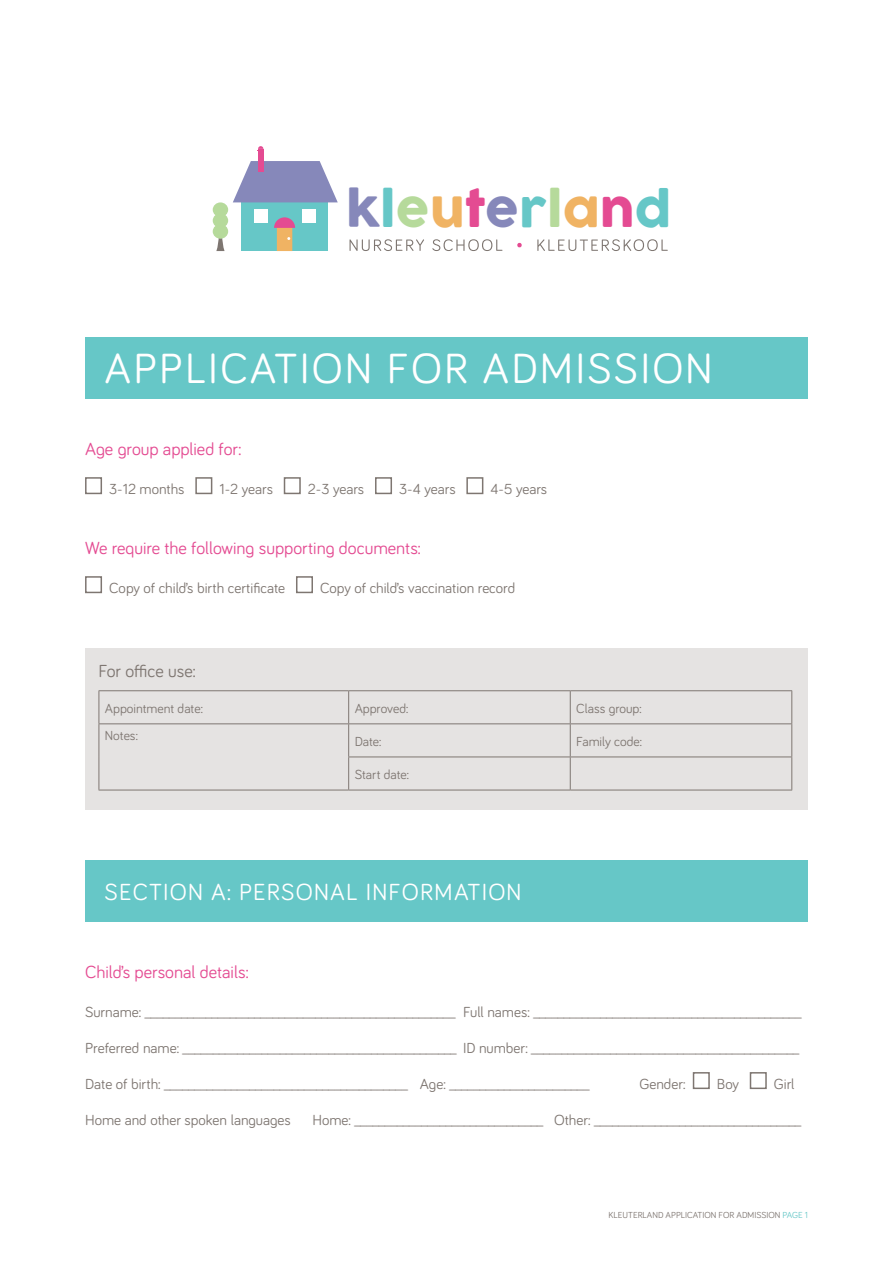
<style>
.page{position:relative;width:893px;height:1263px;background:#fff}
.page>*{position:absolute;margin:0;border:0;box-sizing:border-box;transform-origin:0 0}
.t1{font:47.7px "COCOGOOSE";letter-spacing:.01em;color:#66c7c7}
.t2{font:43.5px "Bariol";letter-spacing:.05em;color:#fff}
.t3{font:24px "Bariol";letter-spacing:.05em;color:#fff}
.t4{font:18px "Bariol";color:#e44b92}
.t5{font:18px "Bariol";color:#7e7671}
.t6{font:15px "Bariol";color:#7e7671}
.t7{font:13.5px "Bariol";color:#7e7671}
.t8{font:9px "Bariol";color:#7e7671}
.s1{color:#8688ba}
.s2{color:#b6da9b}
.s3{color:#f0b363}
.s4{color:#e44b92}
.s5{color:#66c7c7}
</style>
<div class="page">
<div style="left:85px;top:337px;width:723px;height:61px;background:#66c7c7"></div>
<div style="left:85px;top:477px;width:17px;height:17px;border:2px solid #7e7671"></div>
<div style="left:195px;top:477px;width:17px;height:17px;border:2px solid #7e7671"></div>
<div style="left:284px;top:477px;width:17px;height:17px;border:2px solid #7e7671"></div>
<div style="left:375px;top:477px;width:17px;height:17px;border:2px solid #7e7671"></div>
<div style="left:466px;top:477px;width:17px;height:17px;border:2px solid #7e7671"></div>
<div style="left:85px;top:576px;width:17px;height:17px;border:2px solid #7e7671"></div>
<div style="left:296px;top:576px;width:17px;height:17px;border:2px solid #7e7671"></div>
<div style="left:85px;top:648px;width:723px;height:162px;background:#e5e3e2"></div>
<hr style="left:99px;top:690px;width:250px;height:1px;background:#7e7671">
<hr style="left:99px;top:691px;width:1px;height:32px;background:#7e7671">
<hr style="left:349px;top:690px;width:221px;height:1px;background:#7e7671">
<hr style="left:348px;top:691px;width:1px;height:32px;background:#7e7671">
<hr style="left:570px;top:690px;width:222px;height:1px;background:#7e7671">
<hr style="left:570px;top:691px;width:1px;height:32px;background:#7e7671">
<hr style="left:791px;top:691px;width:1px;height:32px;background:#7e7671">
<hr style="left:99px;top:723px;width:250px;height:1px;background:#7e7671">
<hr style="left:99px;top:724px;width:1px;height:33px;background:#7e7671">
<hr style="left:349px;top:723px;width:221px;height:1px;background:#7e7671">
<hr style="left:348px;top:724px;width:1px;height:32px;background:#7e7671">
<hr style="left:570px;top:723px;width:222px;height:1px;background:#7e7671">
<hr style="left:570px;top:724px;width:1px;height:32px;background:#7e7671">
<hr style="left:791px;top:724px;width:1px;height:32px;background:#7e7671">
<hr style="left:99px;top:757px;width:1px;height:33px;background:#7e7671">
<hr style="left:348px;top:756px;width:222px;height:1px;background:#7e7671">
<hr style="left:348px;top:757px;width:1px;height:33px;background:#7e7671">
<hr style="left:570px;top:756px;width:222px;height:1px;background:#7e7671">
<hr style="left:570px;top:757px;width:1px;height:33px;background:#7e7671">
<hr style="left:791px;top:757px;width:1px;height:33px;background:#7e7671">
<hr style="left:99px;top:790px;width:250px;height:1px;background:#7e7671">
<hr style="left:349px;top:790px;width:221px;height:1px;background:#7e7671">
<hr style="left:570px;top:790px;width:222px;height:1px;background:#7e7671">
<div style="left:85px;top:860px;width:723px;height:61px;background:#66c7c7"></div>
<div style="left:693px;top:1072px;width:17px;height:17px;border:2px solid #7e7671"></div>
<div style="left:750px;top:1072px;width:17px;height:17px;border:2px solid #7e7671"></div>
<svg style="left:537px;top:239px;width:131px;height:12px"></svg>
<svg style="left:517px;top:243px;width:5px;height:4px"></svg>
<svg style="left:350px;top:239px;width:152px;height:12px"></svg>
<div style="left:241px;top:198px;width:87px;height:53px;background:#66c7c7"></div>
<svg style="left:274px;top:217px;width:21px;height:34px"></svg>
<div style="left:255px;top:209px;width:13px;height:14px;background:#fff"></div>
<div style="left:303px;top:209px;width:13px;height:14px;background:#fff"></div>
<svg style="left:233px;top:161px;width:105px;height:41px"></svg>
<div style="left:258px;top:149px;width:5px;height:23px;background:#e44b92"></div>
<svg style="left:257px;top:146px;width:7px;height:6px"></svg>
<svg style="left:216px;top:239px;width:9px;height:12px"></svg>
<div style="left:213px;top:213px;width:15px;height:15px;background:#b6da9b;border-radius:50%"></div>
<div style="left:213px;top:224px;width:15px;height:15px;background:#b6da9b;border-radius:50%"></div>
<div style="left:213px;top:202px;width:15px;height:15px;background:#b6da9b;border-radius:50%"></div>
<p class="t1" style="left:346px;top:174px;width:327px"><span class="s1">k</span>l<span class="s2">e</span><span class="s3">u</span><span class="s4">t</span><span class="s1">e</span>r<span class="s2">l</span><span class="s3">a</span><span class="s4">n</span>d</p>
<p class="t2" style="left:105px;top:338px;width:609px">APPLICATION FOR ADMISSION</p>
<p class="t4" style="left:85px;top:437px;width:158px">Age group applied for:</p>
<p class="t6" style="left:109px;top:479px;width:77px">3-12 months</p>
<p class="t6" style="left:219px;top:479px;width:55px">1-2 years</p>
<p class="t6" style="left:308px;top:479px;width:58px">2-3 years</p>
<p class="t6" style="left:399px;top:479px;width:58px">3-4 years</p>
<p class="t6" style="left:491px;top:479px;width:58px">4-5 years</p>
<p class="t4" style="left:85px;top:536px;width:337px">We require the following supporting documents:</p>
<p class="t6" style="left:109px;top:578px;width:178px">Copy of child’s birth certificate</p>
<p class="t6" style="left:320px;top:578px;width:197px">Copy of child’s vaccination record</p>
<p class="t5" style="left:99px;top:659px;width:99px">For office use:</p>
<p class="t7" style="left:105px;top:699px;width:99px">Appointment date:</p>
<p class="t7" style="left:355px;top:699px;width:55px">Approved:</p>
<p class="t7" style="left:576px;top:699px;width:67px">Class group:</p>
<p class="t7" style="left:105px;top:727px;width:34px">Notes:</p>
<p class="t7" style="left:355px;top:732px;width:28px">Date:</p>
<p class="t7" style="left:576px;top:732px;width:67px">Family code:</p>
<p class="t7" style="left:355px;top:765px;width:56px">Start date:</p>
<p class="t3" style="left:105px;top:875px;width:418px">SECTION A: PERSONAL INFORMATION</p>
<p class="t4" style="left:85px;top:960px;width:165px">Child’s personal details:</p>
<p class="t6" style="left:85px;top:1002px;width:718px">Surname: ___________________________________________________ Full names: ____________________________________________</p>
<p class="t6" style="left:85px;top:1038px;width:716px">Preferred name: _____________________________________________ ID number: ____________________________________________</p>
<p class="t6" style="left:85px;top:1074px;width:506px">Date of birth: ________________________________________ Age: _______________________</p>
<p class="t6" style="left:639px;top:1074px;width:48px">Gender:</p>
<p class="t6" style="left:717px;top:1074px;width:24px">Boy</p>
<p class="t6" style="left:774px;top:1074px;width:22px">Girl</p>
<p class="t6" style="left:85px;top:1110px;width:207px">Home and other spoken languages</p>
<p class="t6" style="left:312px;top:1110px;width:490px">Home: _______________________________ Other: __________________________________</p>
<p class="t8" style="left:609px;top:1209px;width:201px">KLEUTERLAND APPLICATION FOR ADMISSION <span class="s5">PAGE 1</span></p>
</div>
